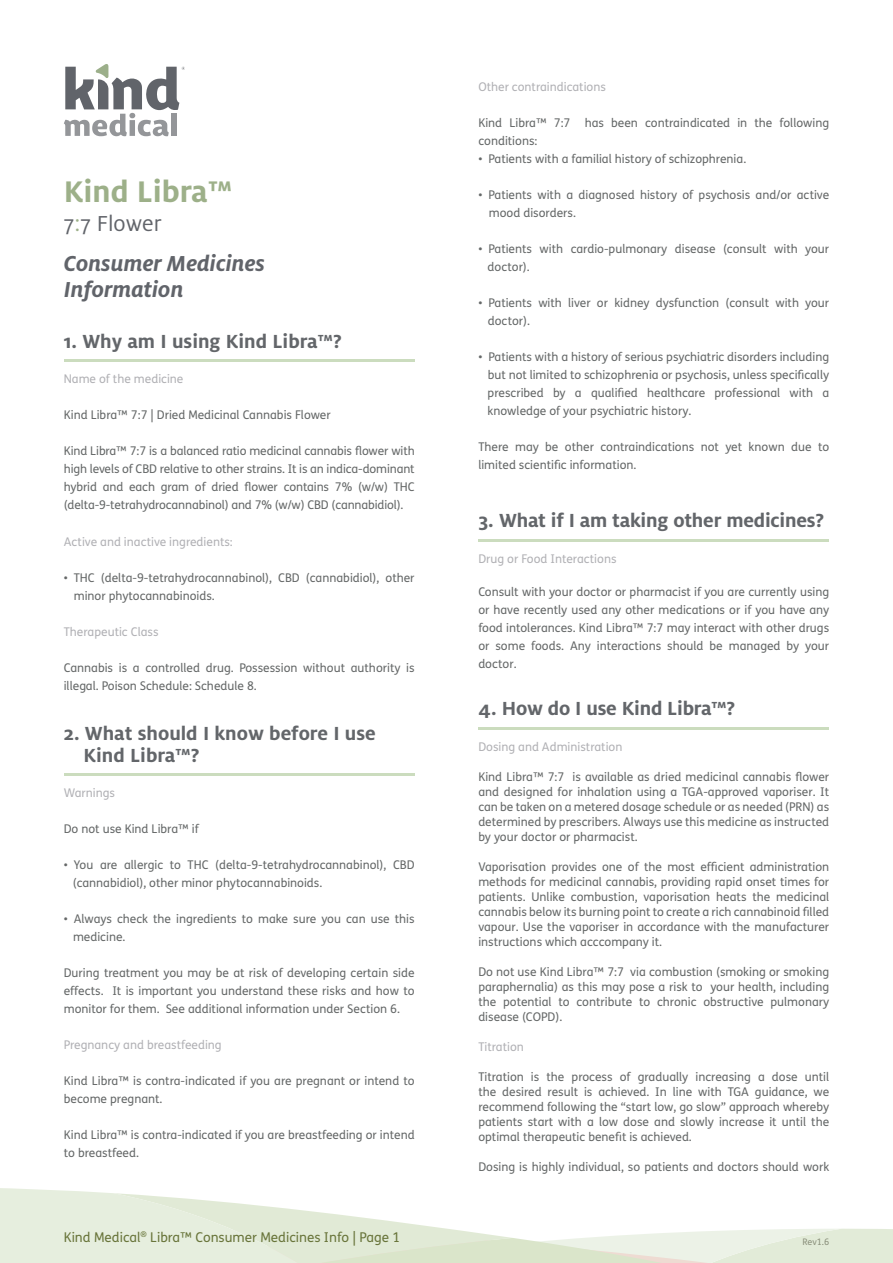
<style>
.page{position:relative;width:893px;height:1263px;background:#fff}
.page>*{position:absolute;margin:0;border:0;box-sizing:border-box;transform-origin:0 0}
.t1{font:700 33px "Milo Pro";color:#9db089}
.t2{font:italic 700 24px/40.5px "Milo Pro";color:#61646a}
.t3{font:700 21px/22.5px "Milo Pro";letter-spacing:-.01em;color:#63666a}
.t4{font:13.5px "FS Me";color:#69753b}
.t5{font:12px/18px "FS Me";color:#656868}
.t6{font:12px "FS Me";color:#b1b1b5}
.t7{font:9px "FS Me";color:#524b48}
.s1{font-weight:400;font-style:normal}
.s2{font-weight:400;font-style:normal;color:#9db089}
</style>
<div class="page">
<hr style="left:64px;top:359px;width:351px;height:3px;background:#cbdcbe">
<hr style="left:64px;top:773px;width:351px;height:3px;background:#cbdcbe">
<hr style="left:478px;top:539px;width:351px;height:3px;background:#cbdcbe">
<hr style="left:478px;top:727px;width:351px;height:2px;background:#cbdcbe">
<svg style="left:0;top:1188px;width:893px;height:75px"></svg>
<svg style="left:64px;top:64px;width:121px;height:72px"></svg>
<h1 class="t1" style="left:64px;top:173px;width:170px">Kind Libra™</h1>
<h2 class="t2" style="left:64px;top:203px;width:203px"><span class="s1">7</span><span class="s2">:</span><span class="s1">7 Flower<br></span>Consumer Medicines</h2>
<h2 class="t2" style="left:64px;top:269px;width:121px">Information</h2>
<h3 class="t3" style="left:64px;top:330px;width:279px">1. Why am I using Kind Libra™?</h3>
<p class="t6" style="left:64px;top:371px;width:121px">Name of the medicine</p>
<p class="t5" style="left:64px;top:406px;width:269px">Kind Libra™ 7:7 | Dried Medicinal Cannabis Flower</p>
<p class="t5" style="left:64px;top:442px;width:352px;text-align:justify">Kind Libra™ 7:7 is a balanced ratio medicinal cannabis flower with high levels of CBD relative to other strains. It is an indica-dominant hybrid and each gram of dried flower contains 7% (w/w) THC (delta-9-tetrahydrocannabinol) and 7% (w/w) CBD (cannabidiol).</p>
<p class="t6" style="left:64px;top:533px;width:171px">Active and inactive ingredients:</p>
<p class="t5" style="left:74px;top:568px;width:342px;text-indent:-10px">• THC (delta-9-tetrahydrocannabinol), CBD (cannabidiol), other minor phytocannabinoids.</p>
<p class="t6" style="left:64px;top:623px;width:96px">Therapeutic Class</p>
<p class="t5" style="left:64px;top:658px;width:352px">Cannabis is a controlled drug. Possession without authority is illegal. Poison Schedule: Schedule 8.</p>
<h3 class="t3" style="left:84px;top:722px;width:294px;text-indent:-20px">2. What should I know before I use<br>Kind Libra™?</h3>
<p class="t6" style="left:64px;top:785px;width:53px">Warnings</p>
<p class="t5" style="left:64px;top:820px;width:136px">Do not use Kind Libra™ if</p>
<p class="t5" style="left:73px;top:856px;width:343px;text-indent:-9px">• You are allergic to THC (delta-9-tetrahydrocannabinol), CBD (cannabidiol), other minor phytocannabinoids.</p>
<p class="t5" style="left:73px;top:910px;width:343px;text-indent:-9px">• Always check the ingredients to make sure you can use this medicine.</p>
<p class="t5" style="left:64px;top:964px;width:352px;text-align:justify">During treatment you may be at risk of developing certain side effects. It is important you understand these risks and how to monitor for them. See additional information under Section 6.</p>
<p class="t6" style="left:64px;top:1037px;width:159px">Pregnancy and breastfeeding</p>
<p class="t5" style="left:64px;top:1072px;width:352px">Kind Libra™ is contra-indicated if you are pregnant or intend to become pregnant.</p>
<p class="t5" style="left:64px;top:1126px;width:352px">Kind Libra™ is contra-indicated if you are breastfeeding or intend to breastfeed.</p>
<p class="t6" style="left:478px;top:78px;width:129px">Other contraindications</p>
<p class="t5" style="left:478px;top:113px;width:352px">Kind Libra™ 7:7 has been contraindicated in the following conditions:</p>
<p class="t5" style="left:478px;top:149px;width:269px">• Patients with a familial history of schizophrenia.</p>
<p class="t5" style="left:489px;top:185px;width:342px;text-indent:-11px">• Patients with a diagnosed history of psychosis and/or active mood disorders.</p>
<p class="t5" style="left:488px;top:239px;width:343px;text-indent:-9px">• Patients with cardio-pulmonary disease (consult with your doctor).</p>
<p class="t5" style="left:488px;top:293px;width:343px;text-indent:-9px">• Patients with liver or kidney dysfunction (consult with your doctor).</p>
<p class="t5" style="left:488px;top:347px;width:343px;text-align:justify;text-indent:-9px">• Patients with a history of serious psychiatric disorders including but not limited to schizophrenia or psychosis, unless specifically prescribed by a qualified healthcare professional with a knowledge of your psychiatric history.</p>
<p class="t5" style="left:478px;top:437px;width:352px">There may be other contraindications not yet known due to limited scientific information.</p>
<h3 class="t3" style="left:478px;top:509px;width:347px">3. What if I am taking other medicines?</h3>
<p class="t6" style="left:478px;top:551px;width:140px">Drug or Food Interactions</p>
<p class="t5" style="left:478px;top:583px;width:352px;text-align:justify">Consult with your doctor or pharmacist if you are currently using or have recently used any other medications or if you have any food intolerances. Kind Libra™ 7:7 may interact with other drugs or some foods. Any interactions should be managed by your doctor.</p>
<h3 class="t3" style="left:478px;top:697px;width:258px">4. How do I use Kind Libra™?</h3>
<p class="t6" style="left:478px;top:739px;width:146px">Dosing and Administration</p>
<p class="t5" style="left:478px;top:769px;width:352px;line-height:15px;text-align:justify">Kind Libra™ 7:7 is available as dried medicinal cannabis flower and designed for inhalation using a TGA-approved vaporiser. It can be taken on a metered dosage schedule or as needed (PRN) as determined by prescribers. Always use this medicine as instructed by your doctor or pharmacist.</p>
<p class="t5" style="left:478px;top:859px;width:352px;line-height:15px;text-align:justify">Vaporisation provides one of the most efficient administration methods for medicinal cannabis, providing rapid onset times for patients. Unlike combustion, vaporisation heats the medicinal cannabis below its burning point to create a rich cannabinoid filled vapour. Use the vaporiser in accordance with the manufacturer instructions which acccompany it.</p>
<p class="t5" style="left:478px;top:964px;width:352px;line-height:15px;text-align:justify">Do not use Kind Libra™ 7:7 via combustion (smoking or smoking paraphernalia) as this may pose a risk to your health, including the potential to contribute to chronic obstructive pulmonary disease (COPD).</p>
<p class="t6" style="left:478px;top:1039px;width:47px">Titration</p>
<p class="t5" style="left:478px;top:1069px;width:352px;line-height:15px;text-align:justify">Titration is the process of gradually increasing a dose until the desired result is achieved. In line with TGA guidance, we recommend following the “start low, go slow” approach whereby patients start with a low dose and slowly increase it until the optimal therapeutic benefit is achieved.</p>
<p class="t5" style="left:478px;top:1158px;width:352px">Dosing is highly individual, so patients and doctors should work</p>
<p class="t4" style="left:64px;top:1228px;width:338px">Kind Medical<sup>®</sup> Libra™ Consumer Medicines Info | Page 1</p>
<p class="t7" style="left:802px;top:1235px;width:28px">Rev1.6</p>
</div>
